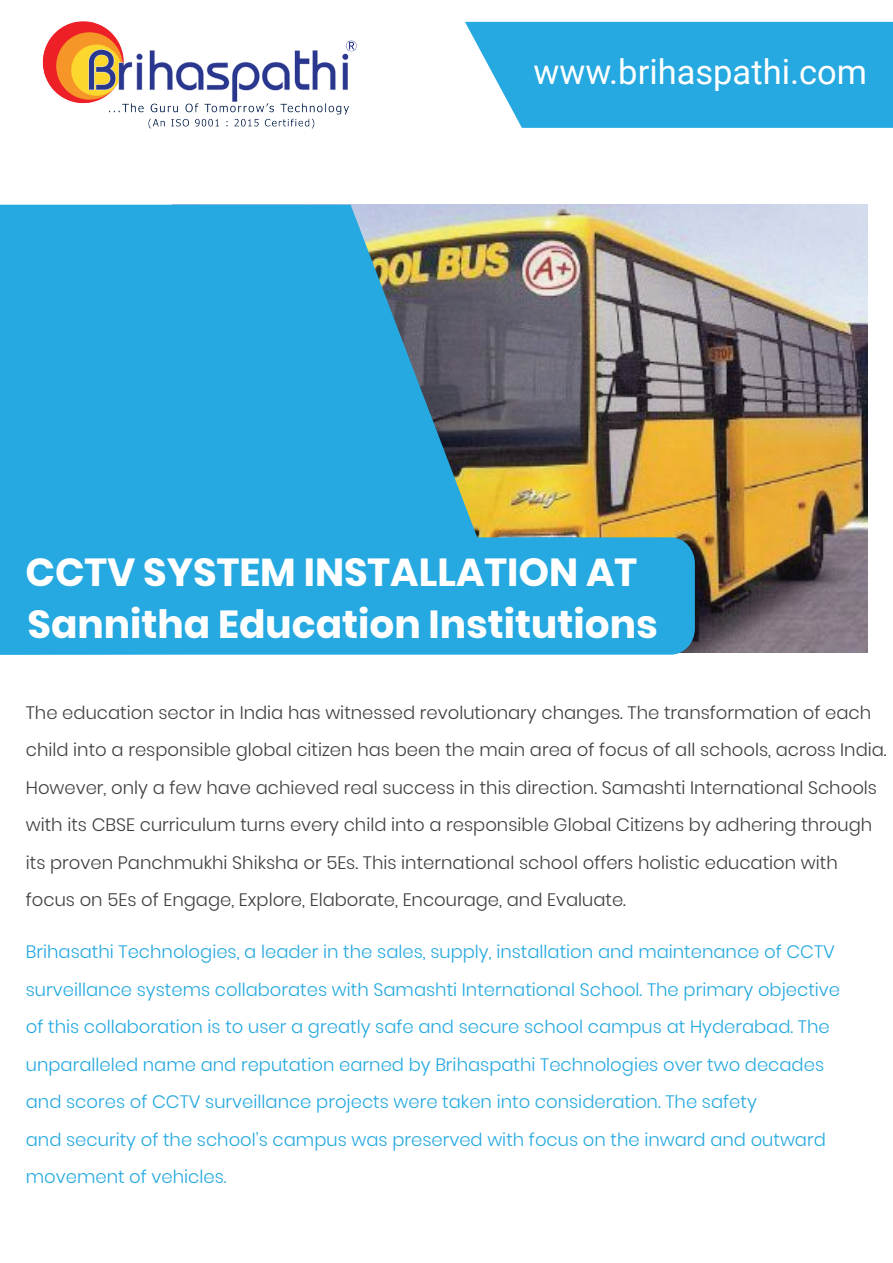
<style>
.page{position:relative;width:893px;height:1263px;background:#fff}
.page>*{position:absolute;margin:0;border:0;box-sizing:border-box;transform-origin:0 0}
.t1{font:700 39px "Poppins";color:#fff}
.t2{font:34.5px "Roboto";color:#fff}
.t3{font:300 18px/37.5px "Poppins";color:#25a9e0}
.t4{font:300 18px/37.5px "Poppins";color:#413f41}
</style>
<div class="page">
<img style="left:521px;top:205px;width:346px;height:448px">
<svg style="left:0;top:205px;width:521px;height:332px;background:#389fc6"></svg>
<img style="left:42px;top:21px;width:315px;height:108px">
<svg style="left:465px;top:22px;width:428px;height:106px;background:#33aee2"></svg>
<div style="left:0;top:537px;width:695px;height:118px;background:#25a9e0"></div>
<h2 class="t2" style="left:534px;top:47px;width:335px">www.brihaspathi.com</h2>
<h1 class="t1" style="left:25px;top:550px;width:613px">CCTV SYSTEM INSTALLATION AT</h1>
<h1 class="t1" style="left:28px;top:601px;width:632px">Sannitha Education Institutions</h1>
<p class="t4" style="left:26px;top:694px;width:862px">The education sector in India has witnessed revolutionary changes. The transformation of each child into a responsible global citizen has been the main area of focus of all schools, across India.<br>However, only a few have achieved real success in this direction. Samashti International Schools with its CBSE curriculum turns every child into a responsible Global Citizens by adhering through its proven Panchmukhi Shiksha or 5Es. This international school offers holistic education with focus on 5Es of Engage, Explore, Elaborate, Encourage, and Evaluate.</p>
<p class="t3" style="left:26px;top:933px;width:816px">Brihasathi Technologies, a leader in the sales, supply, installation and maintenance of CCTV surveillance systems collaborates with Samashti International School. The primary objective of this collaboration is to user a greatly safe and secure school campus at Hyderabad. The unparalleled name and reputation earned by Brihaspathi Technologies over two decades and scores of CCTV surveillance projects were taken into consideration. The safety<br>and security of the school’s campus was preserved with focus on the inward and outward movement of vehicles.</p>
</div>
